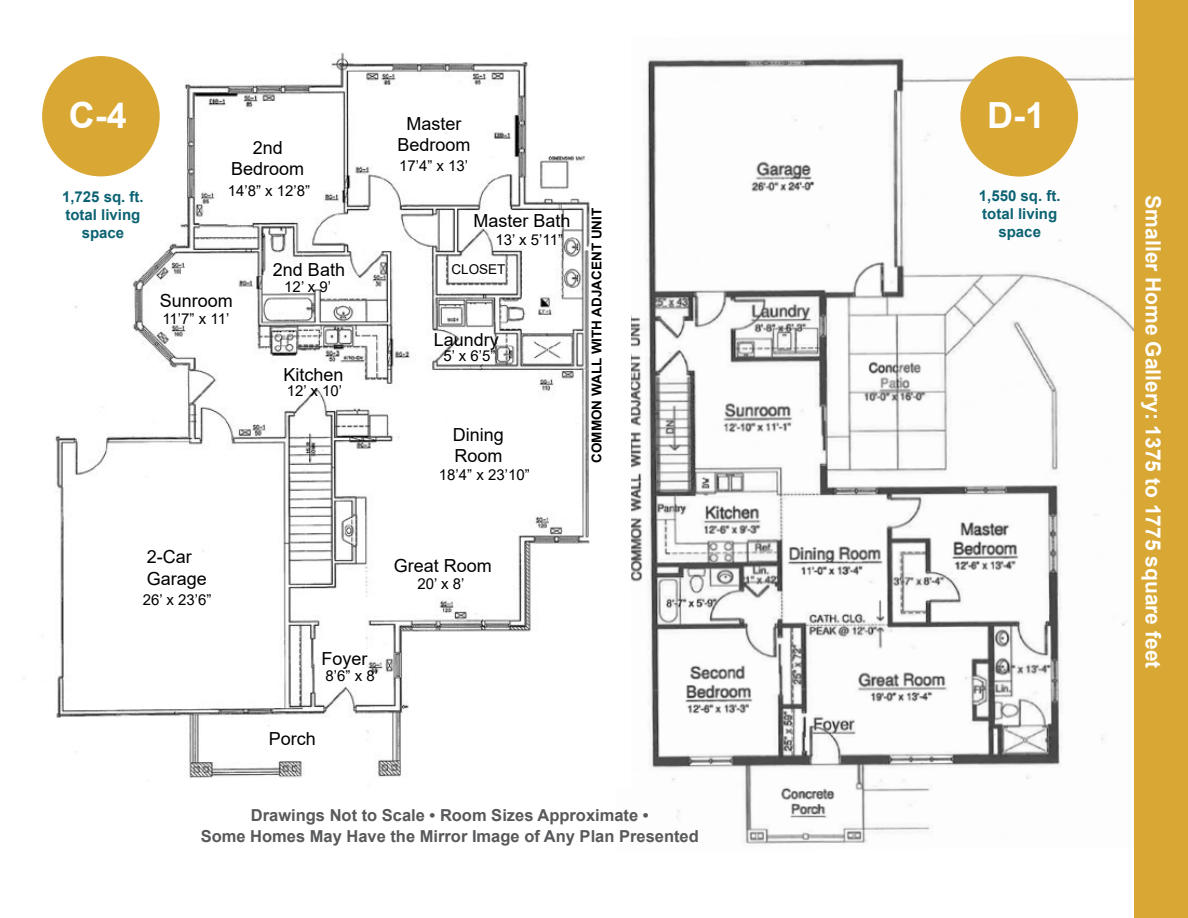
<style>
.page{position:relative;width:1188px;height:918px;background:#fff}
.page>*{position:absolute;margin:0;border:0;box-sizing:border-box;transform-origin:0 0}
.t1{font:700 36px "Arial";color:#fff}
.t2{font:700 21px "Arial";color:#fff}
.t3{font:18px/21.6px "Arial";color:#000}
.t4{font:700 16.5px/21px "Arial";color:#58595b;text-align:center}
.t5{font:15px "Arial";color:#000}
.t6{font:700 15px/18px "Arial";color:#0b6272;text-align:center}
.t7{font:700 13.5px "Arial";color:#000}
.t8{font:13.5px "Arial";color:#000}
</style>
<div class="page">
<img style="left:631px;top:56px;width:503px;height:788px">
<div style="left:1134px;top:0;width:54px;height:918px;background:#d9a734"></div>
<div style="left:961px;top:57px;width:116px;height:119px;background:#d9a734;border-radius:50%"></div>
<div style="left:960px;top:56px;width:118px;height:121px;border:2px solid #d9a734;border-radius:50%"></div>
<img style="left:23px;top:52px;width:567px;height:727px">
<div style="left:43px;top:57px;width:116px;height:119px;background:#d9a734;border-radius:50%"></div>
<div style="left:42px;top:56px;width:118px;height:120px;border:2px solid #d9a734;border-radius:50%"></div>
<div style="left:423px;top:665px;width:153px;height:74px;background:#fff"></div>
<div style="left:397px;top:98px;width:86px;height:30px;background:#fff"></div>
<div style="left:265px;top:101px;width:73px;height:30px;background:#fff"></div>
<div style="left:103px;top:593px;width:73px;height:30px;background:#fff"></div>
<div style="left:421px;top:547px;width:73px;height:31px;background:#fff"></div>
<div style="left:413px;top:381px;width:73px;height:30px;background:#fff"></div>
<div style="left:181px;top:269px;width:55px;height:30px;background:#fff"></div>
<div style="left:522px;top:211px;width:37px;height:30px;background:#fff"></div>
<div style="left:277px;top:264px;width:55px;height:25px;background:#fff"></div>
<h1 class="t1" style="left:69px;top:102px;width:59px">C-4</h1>
<p class="t6" style="left:62px;top:189px;width:83px">1,725 sq. ft. total living space</p>
<p class="t3" style="left:406px;top:114px;width:57px">Master</p>
<p class="t3" style="left:253px;top:138px;width:32px">2nd</p>
<p class="t3" style="left:397px;top:136px;width:75px">Bedroom</p>
<p class="t3" style="left:231px;top:160px;width:75px">Bedroom</p>
<p class="t5" style="left:399px;top:160px;width:71px">17’4” x 13’</p>
<p class="t5" style="left:228px;top:185px;width:84px">14’8” x 12’8”</p>
<p class="t3" style="left:273px;top:261px;width:74px">2nd Bath</p>
<p class="t3" style="left:160px;top:292px;width:75px">Sunroom</p>
<p class="t5" style="left:162px;top:313px;width:68px">11’7” x 11’</p>
<p class="t5" style="left:284px;top:281px;width:48px">12’ x 9’</p>
<p class="t3" style="left:284px;top:365px;width:62px">Kitchen</p>
<p class="t5" style="left:287px;top:385px;width:57px">12’ x 10’</p>
<p class="t3" style="left:474px;top:211px;width:99px">Master Bath</p>
<p class="t5" style="left:496px;top:234px;width:69px">13’ x 5’11”</p>
<p class="t8" style="left:452px;top:264px;width:56px">CLOSET</p>
<p class="t3" style="left:434px;top:331px;width:67px">Laundry</p>
<p class="t5" style="left:444px;top:350px;width:53px">5’ x 6’5”</p>
<p class="t3" style="left:453px;top:425px;width:53px">Dining<br>Room</p>
<p class="t5" style="left:439px;top:470px;width:92px">18’4” x 23’10”</p>
<p class="t7" style="left:592px;top:463px;width:256px;rotate:-90deg">COMMON WALL WITH ADJACENT UNIT</p>
<p class="t3" style="left:147px;top:548px;width:62px">2-Car<br>Garage</p>
<p class="t5" style="left:143px;top:594px;width:70px">26’ x 23’6”</p>
<p class="t3" style="left:394px;top:557px;width:100px">Great Room</p>
<p class="t5" style="left:418px;top:578px;width:48px">20’ x 8’</p>
<p class="t3" style="left:321px;top:650px;width:48px">Foyer</p>
<p class="t5" style="left:326px;top:670px;width:54px">8’6” x 8’</p>
<p class="t3" style="left:269px;top:730px;width:49px">Porch</p>
<p class="t4" style="left:201px;top:806px;width:500px">Drawings Not to Scale • Room Sizes Approximate •<br>Some Homes May Have the Mirror Image of Any Plan Presented</p>
<h1 class="t1" style="left:987px;top:102px;width:59px">D-1</h1>
<p class="t6" style="left:979px;top:188px;width:83px">1,550 sq. ft. total living space</p>
<p class="t2" style="left:1161px;top:195px;width:474px;rotate:90deg">Smaller Home Gallery: 1375 to 1775 square feet</p>
</div>
